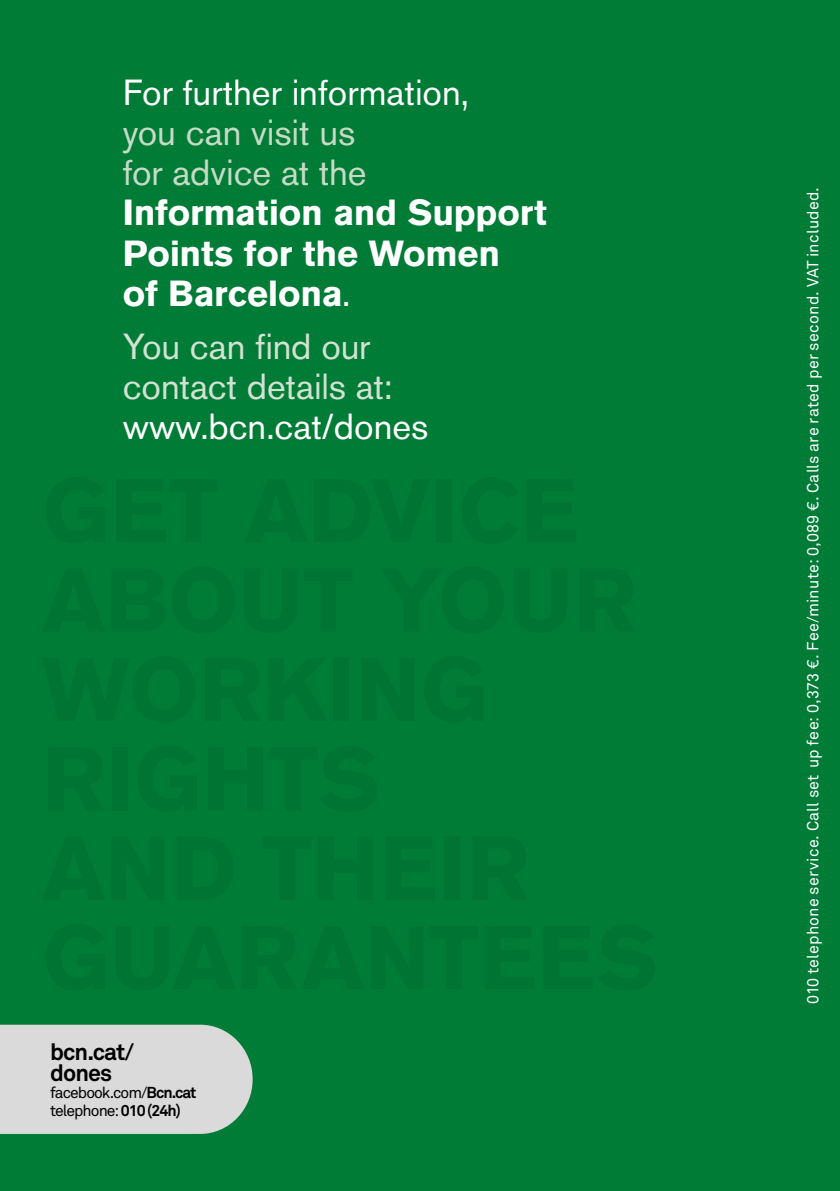
<style>
.page{position:relative;width:840px;height:1191px;background:#fff}
.page>*{position:absolute;margin:0;border:0;box-sizing:border-box;transform-origin:0 0}
.t1{font:700 36px/40px "Akzidenz Grotesk BQ";letter-spacing:-.005em;color:#fff}
.t2{font:36px "Akzidenz Grotesk BQ";color:#fff}
.t3{font:36px/40px "Akzidenz Grotesk BQ";letter-spacing:-.005em;color:#d2e2d2}
.t4{font:36px/40px "Akzidenz Grotesk BQ";letter-spacing:-.005em;color:#c6dbc6}
.t5{font:700 23.2px/20.4px "Akkurat Pro";letter-spacing:-.04em;color:#000}
.t6{font:16px "Akkurat Pro";letter-spacing:.015em;color:#fff}
.t7{font:15.6px/17.8px "Akkurat Pro";letter-spacing:-.06em;color:#000}
.s1{font-weight:400}
.s2{font-weight:700}
</style>
<div class="page">
<div style="left:0;top:0;width:839px;height:1191px;background:#007c36"></div>
<div style="left:0;top:1024px;width:252px;height:110px;background:#dadada"></div>
<p class="t2" style="left:123px;top:71px;width:347px">For further information,</p>
<h2 class="t4" style="left:123px;top:113px;width:245px">you can visit us for advice at the</h2>
<p class="t1" style="left:123px;top:193px;width:425px">Information and Support<br>Points for the Women<br>of Barcelona<span class="s1">.</span></p>
<p class="t3" style="left:123px;top:326px;width:271px">You can find our contact details at:</p>
<h2 class="t2" style="left:123px;top:405px;width:307px">www.bcn.cat/dones</h2>
<p class="t5" style="left:50px;top:1042px;width:85px">bcn.cat/ dones</p>
<p class="t7" style="left:50px;top:1084px;width:148px">facebook.com/<span class="s2">Bcn.cat </span>telephone: <span class="s2">010 (24h)</span></p>
<p class="t6" style="left:803px;top:1004px;width:819px;rotate:-90deg">010 telephone service. Call set up fee: 0,373 €. Fee/minute: 0,089 €. Calls are rated per second. VAT included.</p>
</div>
